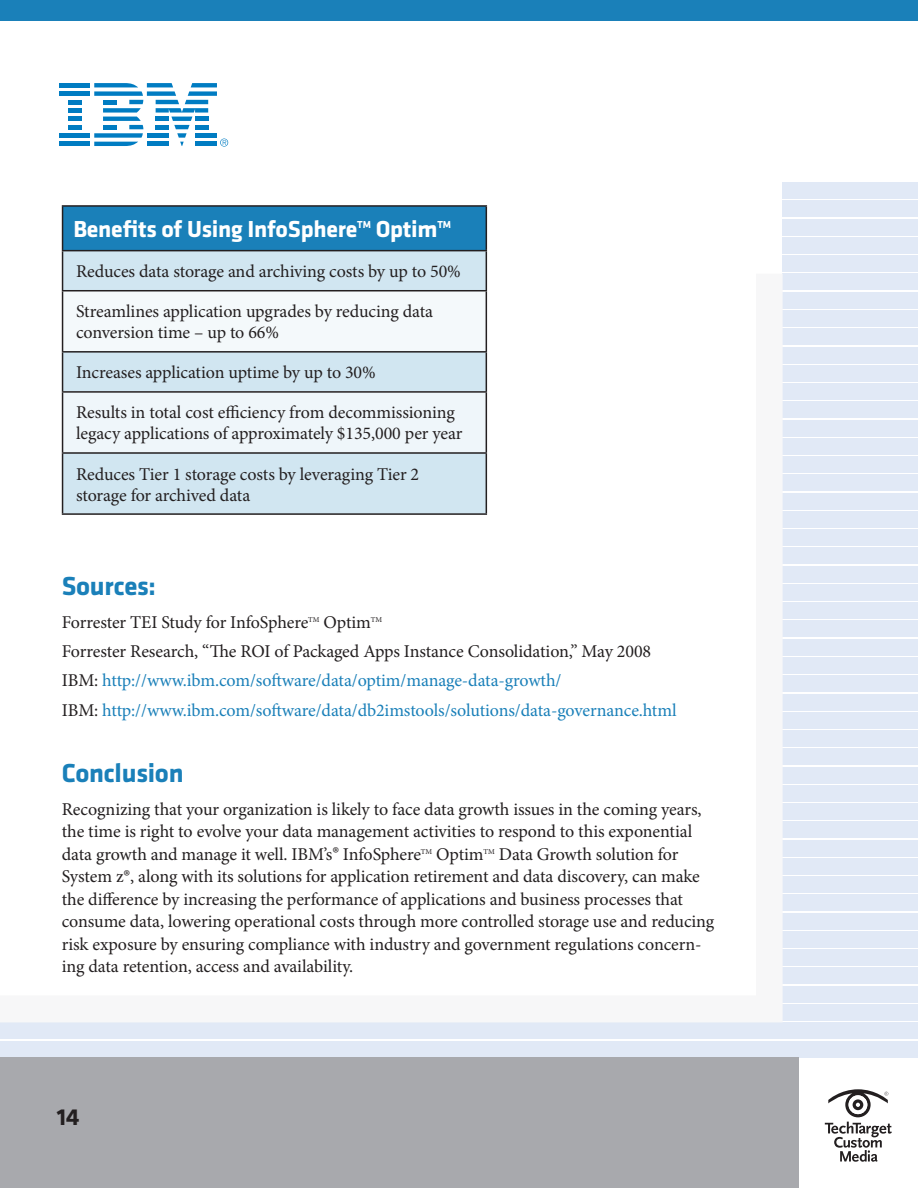
<style>
.page{position:relative;width:918px;height:1188px;background:#fff}
.page>*{position:absolute;margin:0;border:0;box-sizing:border-box;transform-origin:0 0}
.Blue_SubHead{font:700 27px "Klavika";letter-spacing:-.01em;color:#1a80b9}
.Blue_SubHead-2{font:700 24px "Klavika";letter-spacing:-.01em;color:#fff}
.t1{font:700 24px "Klavika";color:#231f20}
.Body{font:18px/22.5px "Minion Pro";letter-spacing:-.01em;color:#231f20}
.Body-2{font:18px "Minion Pro";letter-spacing:-.01em;color:#1a80b9}
.Blue_SubHead-3{font:700 10.5px "Klavika";color:#fff}
.Body-3{font:7.5px "Minion Pro";letter-spacing:-.01em;color:#231f20}
.s1{color:#231f20}
.s2{font-size:21px}
</style>
<div class="page">
<div style="left:0;top:0;width:918px;height:20px;background:#1a80b9"></div>
<div style="left:783px;top:182px;width:135px;height:17px;background:#e1e9f6"></div>
<div style="left:783px;top:201px;width:135px;height:16px;background:#e1e9f6"></div>
<div style="left:783px;top:219px;width:135px;height:17px;background:#e1e9f6"></div>
<div style="left:783px;top:237px;width:135px;height:17px;background:#e1e9f6"></div>
<div style="left:783px;top:255px;width:135px;height:17px;background:#e1e9f6"></div>
<div style="left:783px;top:274px;width:135px;height:16px;background:#e1e9f6"></div>
<div style="left:783px;top:292px;width:135px;height:17px;background:#e1e9f6"></div>
<div style="left:783px;top:310px;width:135px;height:17px;background:#e1e9f6"></div>
<div style="left:783px;top:328px;width:135px;height:17px;background:#e1e9f6"></div>
<div style="left:783px;top:347px;width:135px;height:16px;background:#e1e9f6"></div>
<div style="left:783px;top:365px;width:135px;height:17px;background:#e1e9f6"></div>
<div style="left:783px;top:383px;width:135px;height:17px;background:#e1e9f6"></div>
<div style="left:783px;top:401px;width:135px;height:17px;background:#e1e9f6"></div>
<div style="left:783px;top:420px;width:135px;height:16px;background:#e1e9f6"></div>
<div style="left:783px;top:438px;width:135px;height:17px;background:#e1e9f6"></div>
<div style="left:783px;top:456px;width:135px;height:17px;background:#e1e9f6"></div>
<div style="left:783px;top:475px;width:135px;height:16px;background:#e1e9f6"></div>
<div style="left:783px;top:493px;width:135px;height:16px;background:#e1e9f6"></div>
<div style="left:783px;top:511px;width:135px;height:17px;background:#e1e9f6"></div>
<div style="left:783px;top:529px;width:135px;height:17px;background:#e1e9f6"></div>
<div style="left:783px;top:548px;width:135px;height:16px;background:#e1e9f6"></div>
<div style="left:783px;top:566px;width:135px;height:17px;background:#e1e9f6"></div>
<div style="left:783px;top:584px;width:135px;height:17px;background:#e1e9f6"></div>
<div style="left:783px;top:602px;width:135px;height:17px;background:#e1e9f6"></div>
<div style="left:783px;top:621px;width:135px;height:16px;background:#e1e9f6"></div>
<div style="left:783px;top:639px;width:135px;height:17px;background:#e1e9f6"></div>
<div style="left:783px;top:657px;width:135px;height:17px;background:#e1e9f6"></div>
<div style="left:783px;top:675px;width:135px;height:17px;background:#e1e9f6"></div>
<div style="left:783px;top:694px;width:135px;height:16px;background:#e1e9f6"></div>
<div style="left:783px;top:712px;width:135px;height:17px;background:#e1e9f6"></div>
<div style="left:783px;top:730px;width:135px;height:17px;background:#e1e9f6"></div>
<div style="left:783px;top:748px;width:135px;height:17px;background:#e1e9f6"></div>
<div style="left:783px;top:767px;width:135px;height:16px;background:#e1e9f6"></div>
<div style="left:783px;top:785px;width:135px;height:17px;background:#e1e9f6"></div>
<div style="left:783px;top:803px;width:135px;height:17px;background:#e1e9f6"></div>
<div style="left:783px;top:822px;width:135px;height:16px;background:#e1e9f6"></div>
<div style="left:783px;top:840px;width:135px;height:16px;background:#e1e9f6"></div>
<div style="left:783px;top:858px;width:135px;height:17px;background:#e1e9f6"></div>
<div style="left:783px;top:876px;width:135px;height:17px;background:#e1e9f6"></div>
<div style="left:783px;top:895px;width:135px;height:16px;background:#e1e9f6"></div>
<div style="left:783px;top:913px;width:135px;height:17px;background:#e1e9f6"></div>
<div style="left:783px;top:931px;width:135px;height:17px;background:#e1e9f6"></div>
<div style="left:783px;top:949px;width:135px;height:17px;background:#e1e9f6"></div>
<div style="left:783px;top:968px;width:135px;height:16px;background:#e1e9f6"></div>
<div style="left:783px;top:986px;width:135px;height:17px;background:#e1e9f6"></div>
<div style="left:783px;top:1004px;width:135px;height:17px;background:#e1e9f6"></div>
<div style="left:0;top:1022px;width:918px;height:17px;background:#e1e9f6"></div>
<div style="left:0;top:1041px;width:918px;height:16px;background:#e1e9f6"></div>
<div style="left:0;top:1057px;width:798px;height:131px;background:#a8a9ad"></div>
<svg style="left:825px;top:1089px;width:67px;height:73px"></svg>
<hr style="left:59px;top:83px;width:31px;height:4px;background:#007cc2">
<div style="left:59px;top:91px;width:31px;height:5px;background:#007cc2"></div>
<hr style="left:68px;top:100px;width:13px;height:4px;background:#007cc2">
<div style="left:68px;top:108px;width:13px;height:5px;background:#007cc2"></div>
<hr style="left:68px;top:117px;width:13px;height:4px;background:#007cc2">
<hr style="left:68px;top:125px;width:13px;height:4px;background:#007cc2">
<div style="left:59px;top:133px;width:31px;height:5px;background:#007cc2"></div>
<hr style="left:59px;top:142px;width:31px;height:4px;background:#007cc2">
<svg style="left:94px;top:83px;width:134px;height:64px"></svg>
<div style="left:63px;top:206px;width:423px;height:45px;background:#1a80b9"></div>
<div style="left:63px;top:251px;width:423px;height:262px;background:#d1e6f1"></div>
<div style="left:63px;top:291px;width:423px;height:61px;background:#f4f9fb"></div>
<div style="left:63px;top:392px;width:423px;height:61px;background:#eff6fa"></div>
<hr style="left:62px;top:251px;width:1px;height:39px;background:#231f20">
<hr style="left:486px;top:251px;width:1px;height:39px;background:#231f20">
<hr style="left:62px;top:205px;width:425px;height:2px;background:#231f20">
<hr style="left:62px;top:207px;width:1px;height:43px;background:#231f20">
<hr style="left:486px;top:207px;width:1px;height:43px;background:#231f20">
<hr style="left:62px;top:250px;width:425px;height:1px;background:#231f20">
<hr style="left:62px;top:291px;width:1px;height:60px;background:#231f20">
<hr style="left:62px;top:353px;width:1px;height:38px;background:#231f20">
<hr style="left:62px;top:393px;width:1px;height:59px;background:#231f20">
<hr style="left:62px;top:454px;width:1px;height:59px;background:#231f20">
<hr style="left:62px;top:290px;width:425px;height:1px;background:#231f20">
<hr style="left:486px;top:291px;width:1px;height:60px;background:#231f20">
<hr style="left:486px;top:353px;width:1px;height:38px;background:#231f20">
<hr style="left:486px;top:393px;width:1px;height:59px;background:#231f20">
<hr style="left:486px;top:454px;width:1px;height:59px;background:#231f20">
<hr style="left:62px;top:351px;width:425px;height:2px;background:#231f20">
<hr style="left:62px;top:391px;width:425px;height:2px;background:#231f20">
<hr style="left:62px;top:452px;width:425px;height:2px;background:#231f20">
<hr style="left:62px;top:513px;width:425px;height:2px;background:#231f20">
<p class="Blue_SubHead-2" style="left:73px;top:216px;width:286px">Benefits of Using InfoSphere</p>
<p class="Blue_SubHead-3" style="left:357px;top:219px;width:15px">TM</p>
<p class="Blue_SubHead-2" style="left:376px;top:216px;width:64px">Optim</p>
<p class="Blue_SubHead-3" style="left:437px;top:219px;width:15px">TM</p>
<p class="Body" style="left:76px;top:260px;width:386px">Reduces data storage and archiving costs by up to 50%</p>
<p class="Body" style="left:76px;top:301px;width:359px;line-height:21px">Streamlines application upgrades by reducing data conversion time – up to 66%</p>
<p class="Body" style="left:76px;top:362px;width:301px">Increases application uptime by up to 30%</p>
<p class="Body" style="left:76px;top:402px;width:388px;line-height:21px">Results in total cost efficiency from decommissioning legacy applications of approximately $135,000 per year</p>
<p class="Body" style="left:76px;top:463px;width:345px;line-height:21px">Reduces Tier 1 storage costs by leveraging Tier 2 storage for archived data</p>
<p class="Blue_SubHead" style="left:62px;top:571px;width:96px">Sources:</p>
<p class="Body" style="left:62px;top:611px;width:248px">Forrester TEI Study for InfoSphere</p>
<p class="Body-3" style="left:308px;top:615px;width:13px">TM</p>
<p class="Body" style="left:323px;top:611px;width:49px">Optim</p>
<p class="Body-3" style="left:371px;top:615px;width:13px">TM</p>
<p class="Body" style="left:62px;top:640px;width:591px">Forrester Research, “The ROI of Packaged Apps Instance Consolidation,” May 2008</p>
<p class="Body-2" style="left:62px;top:669px;width:501px"><span class="s1">IBM:</span> http://www.ibm.com/software/data/optim/manage-data-growth/</p>
<p class="Body-2" style="left:62px;top:698px;width:616px"><span class="s1">IBM:</span> http://www.ibm.com/software/data/db2imstools/solutions/data-governance.html</p>
<p class="Blue_SubHead" style="left:62px;top:758px;width:123px">Conclusion</p>
<p class="Body" style="left:62px;top:798px;width:641px">Recognizing that your organization is likely to face data growth issues in the coming years, the time is right to evolve your data management activities to respond to this exponential data growth and manage it well. IBM’s<span class="s2">®</span> InfoSphere</p>
<p class="Body" style="left:62px;top:843px;width:654px;text-indent:437px">Data Growth solution for System z<span class="s2">®</span>, along with its solutions for application retirement and data discovery, can make the difference by increasing the performance of applications and business processes that consume data, lowering operational costs through more controlled storage use and reducing risk exposure by ensuring compliance with industry and government regulations concern&shy;ing data retention, access and availability.</p>
<p class="Body-3" style="left:421px;top:847px;width:13px">TM</p>
<p class="Body" style="left:436px;top:843px;width:49px">Optim</p>
<p class="Body-3" style="left:484px;top:847px;width:13px">TM</p>
<h2 class="t1" style="left:57px;top:1104px;width:24px">14</h2>
</div>
